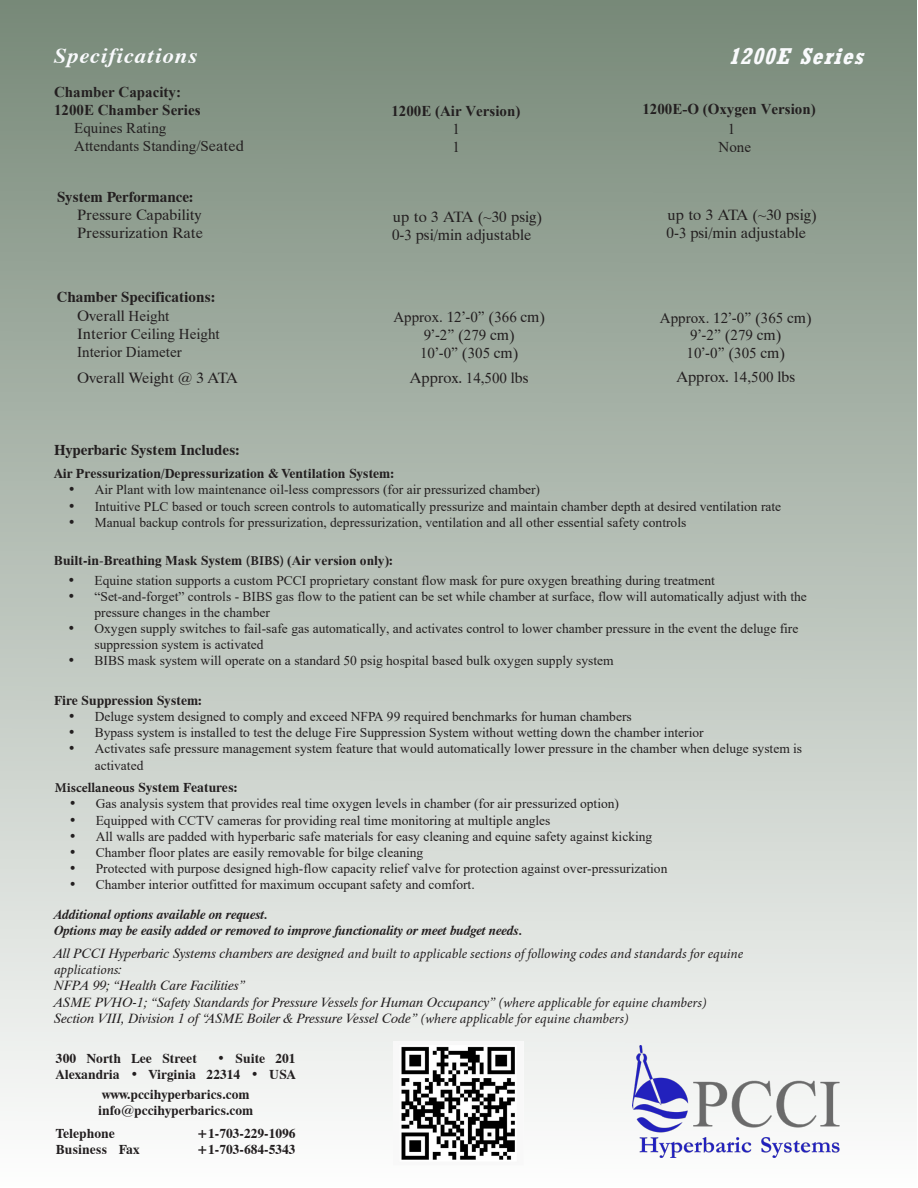
<style>
.page{position:relative;width:918px;height:1188px;background:#fff}
.page>*{position:absolute;margin:0;border:0;box-sizing:border-box;transform-origin:0 0}
.t1{font:italic 700 condensed 22.5px "Rockwell";color:#f9fafc;scale:1.1 1}
.t2{font:italic 700 21px "Dutch 801 BT";letter-spacing:.05em;color:#f9fafc;scale:1.1 1}
.t3{font:15px/18px "Times New Roman";color:#231f20}
.t4{font:15px/17.7px "Dutch 801 BT";color:#231f20}
.t5{font:700 15px "Dutch 801 BT";color:#231f20}
.t6{font:700 15px/17.5px "Times New Roman";color:#231f20}
.t7{font:700 15px "Times New Roman";color:#231f20}
.t8{font:15px/18px "Times New Roman";color:#231f20;text-align:center}
.t9{font:13.5px/16.2px "Times New Roman";color:#231f20}
.t10{font:italic 13.5px/16px "Dutch 801 BT";color:#231f20}
.t11{font:700 13.5px "Dutch 801 BT";color:#231f20}
.t12{font:italic 700 13.5px/16.2px "Dutch 801 BT";color:#231f20}
.s1{font-style:inherit}
.s2{font-family:"Dutch 801 BT"}
.s3{font-family:"Times New Roman"}
.s4{font-family:"Minion Pro"}
.s5{font-weight:400}
</style>
<div class="page">
<div style="left:1px;top:1px;width:916px;height:1186px;background:linear-gradient(to bottom,#778978,#fdfefd)"></div>
<img style="left:633px;top:1045px;width:208px;height:113px">
<img style="left:394px;top:1042px;width:129px;height:124px">
<p class="t2" style="left:54px;top:43px;width:132px">Specifications</p>
<p class="t1" style="left:729px;top:43px;width:130px">1200E Series</p>
<p class="t6" style="left:54px;top:83px;width:148px">Chamber Capacity:<br>1200E Chamber Series</p>
<p class="t3" style="left:74px;top:119px;width:171px">Equines <span class="s1">Rating<br></span>Attendants Standing/S<span class="s2">eated</span></p>
<p class="t5" style="left:57px;top:188px;width:138px">System Performance:</p>
<p class="t4" style="left:77px;top:206px;width:128px">Pressure Capability<br>Pressurization Rate</p>
<p class="t7" style="left:642px;top:98px;width:175px"><span class="s1">1200E</span>-O <span class="s1">(Oxy</span>gen Version<span class="s1">)</span></p>
<p class="t6" style="left:391px;top:102px;width:131px">1200E (Air <span class="s1">Version</span>)</p>
<p class="t3" style="left:453px;top:120px;width:9px">1<br>1</p>
<p class="t8" style="left:719px;top:120px;width:34px"><span class="s1">1<br>N</span>one</p>
<p class="t4" style="left:667px;top:206px;width:152px">up to 3 ATA (<span class="s3">~</span>30 psig)<br>0-<span class="s3">3</span> psi/min adjustable</p>
<p class="t4" style="left:392px;top:208px;width:152px">up to 3 ATA (<span class="s3">~</span>30 psig)<br>0-<span class="s3">3</span> psi/min adjustable</p>
<p class="t5" style="left:57px;top:288px;width:160px">Chamber Specifications:</p>
<p class="t3" style="left:77px;top:307px;width:144px"><span class="s2">Overall</span> Height<br><span class="s2">Interior</span> Ceiling Height<br><span class="s1">Interior</span> Diameter</p>
<p class="t4" style="left:77px;top:369px;width:162px">Overall Weight @ 3 ATA</p>
<p class="t3" style="left:393px;top:308px;width:153px;text-align:center">Approx. <span class="s2">1</span>2<span class="s2">’-</span>0<span class="s2">” (</span>366 <span class="s2">cm)<br></span>9<span class="s2">’-</span>2<span class="s2">” (</span>279 <span class="s2">cm)<br></span>10<span class="s2">’-</span>0<span class="s2">” (</span>305 <span class="s2">cm)</span></p>
<p class="t4" style="left:410px;top:369px;width:120px">Approx. <span class="s3">14,500</span> lbs</p>
<p class="t3" style="left:660px;top:308px;width:153px;text-align:center">Approx. <span class="s2">1</span>2<span class="s2">’-</span>0<span class="s2">” (</span>365 <span class="s2">cm)<br></span>9<span class="s2">’-</span>2<span class="s2">” (</span>279 <span class="s2">cm)<br></span>10<span class="s2">’-</span>0<span class="s2">” (</span>305 <span class="s2">cm)</span></p>
<p class="t4" style="left:677px;top:368px;width:120px">Approx. <span class="s3">14,500</span> lbs</p>
<p class="t5" style="left:54px;top:441px;width:187px">Hyperbaric System Includes:</p>
<p class="t11" style="left:54px;top:465px;width:342px">Air Pressurization/Depressurization &amp; Ventilation System:</p>
<p class="t9" style="left:68px;top:481px;width:474px"><span class="s2">•</span> Air Plant with low maintenance oil-less compressors (for air pressurized chamber)</p>
<p class="t9" style="left:68px;top:498px;width:715px"><span class="s2">•</span> Intuitive PLC based or touch screen controls to automatically pressurize and maintain chamber depth at desired ventilation rate</p>
<p class="t9" style="left:68px;top:514px;width:620px"><span class="s2">•</span> Manual backup controls for pressurization, depressurization, ventilation and all other essential safety controls</p>
<p class="t11" style="left:54px;top:552px;width:340px"><span class="s3">B</span>uilt-in<span class="s4">-</span>Breathing <span class="s3">Mask</span> System <span class="s4">(BIBS)</span> <span class="s3">(Air version only)</span>:</p>
<p class="t9" style="left:68px;top:572px;width:649px"><span class="s2">•</span> Equine station supports a custom PCCI proprietary constant flow mask for pure oxygen breathing during treatment</p>
<p class="t9" style="left:94px;top:588px;width:714px;line-height:15.8px;text-indent:-27px"><span class="s2">•</span> “Set-and-forget” controls - BIBS gas flow to the patient can be set while chamber at surface, flow will automatically adjust with the pressure changes in the chamber</p>
<p class="t9" style="left:94px;top:620px;width:705px;text-indent:-27px"><span class="s2">•</span> Oxygen supply switches to fail-safe gas automatically, and activates control to lower chamber pressure in the event the deluge fire suppression system is activated</p>
<p class="t9" style="left:68px;top:652px;width:548px"><span class="s2">•</span> BIBS mask system will operate on a standard 50 psig hospital based bulk oxygen supply system</p>
<p class="t11" style="left:54px;top:692px;width:149px">Fire Suppression System:</p>
<p class="t9" style="left:68px;top:708px;width:566px"><span class="s2">•</span> Deluge system designed to comply and exceed NFPA 99 required benchmarks for human chambers</p>
<p class="t9" style="left:68px;top:724px;width:637px"><span class="s2">•</span> Bypass system is installed to test the deluge Fire Suppression System without wetting down the chamber interior</p>
<p class="t9" style="left:95px;top:740px;width:709px;text-indent:-27px"><span class="s2">•</span> Activates safe pressure management system feature that would automatically lower pressure in the chamber when deluge system is activated</p>
<p class="t11" style="left:55px;top:779px;width:184px"><span class="s4">Miscellaneous</span> System Features:</p>
<p class="t9" style="left:69px;top:795px;width:552px"><span class="s2">•</span> Gas analysis system that provides real time oxygen levels in chamber (for air pressurized option)</p>
<p class="t9" style="left:69px;top:811px;width:483px"><span class="s2">•</span> Equipped with CCTV cameras for providing real time monitoring at multiple angles</p>
<p class="t9" style="left:69px;top:828px;width:585px"><span class="s2">•</span> All walls are padded with hyperbaric safe materials for easy cleaning <span class="s1">and equine safety against kicking</span></p>
<p class="t9" style="left:69px;top:844px;width:356px"><span class="s2">•</span> Chamber floor plates are easily removable for bilge cleaning</p>
<p class="t9" style="left:69px;top:860px;width:600px"><span class="s2">•</span> Protected with purpose designed <span class="s1">high-flow capacity</span> relief valve for protection against over-pressurization</p>
<p class="t9" style="left:69px;top:876px;width:408px"><span class="s2">•</span> Chamber interior outfitted for maximum <span class="s1">occupant</span> safety and comfort.</p>
<p class="t12" style="left:54px;top:906px;width:470px">Additional options available on request.<br>Options may be easily added or removed to improve functionality or meet budget needs.</p>
<p class="t10" style="left:54px;top:945px;width:691px">All PCCI Hyperbaric Systems chambers are designed <span class="s4">and built to applicable sections of following codes and standards for equine applications</span>:<br>NFPA 99; “Health Care Facilities”<br>ASME PVHO-1; “Safety Standards for Pressure Vessels for Human Occupancy” <span class="s4">(where applicable for equine chambers)<br></span>Section VIII, Division 1 of “ASME Boiler &amp; Pressure Vessel Code” <span class="s4">(where applicable for equine chambers)</span></p>
<p class="t11" style="left:56px;top:1050px;width:142px">300 North Lee Street</p>
<p class="t11" style="left:217px;top:1050px;width:80px">• Suite 201</p>
<p class="t11" style="left:56px;top:1066px;width:241px">Alexandria • Virginia 22314 <span class="s5">•</span> USA</p>
<p class="t11" style="left:102px;top:1086px;width:149px">www.pccihyperbarics.com</p>
<p class="t11" style="left:98px;top:1102px;width:157px">info@pccihyperbarics.com</p>
<p class="t11" style="left:56px;top:1125px;width:60px">Telephone</p>
<p class="t11" style="left:197px;top:1125px;width:100px">+1-703-229-1096</p>
<p class="t11" style="left:56px;top:1141px;width:85px">Business Fax</p>
<p class="t11" style="left:197px;top:1141px;width:100px">+1-703-684-5343</p>
</div>
